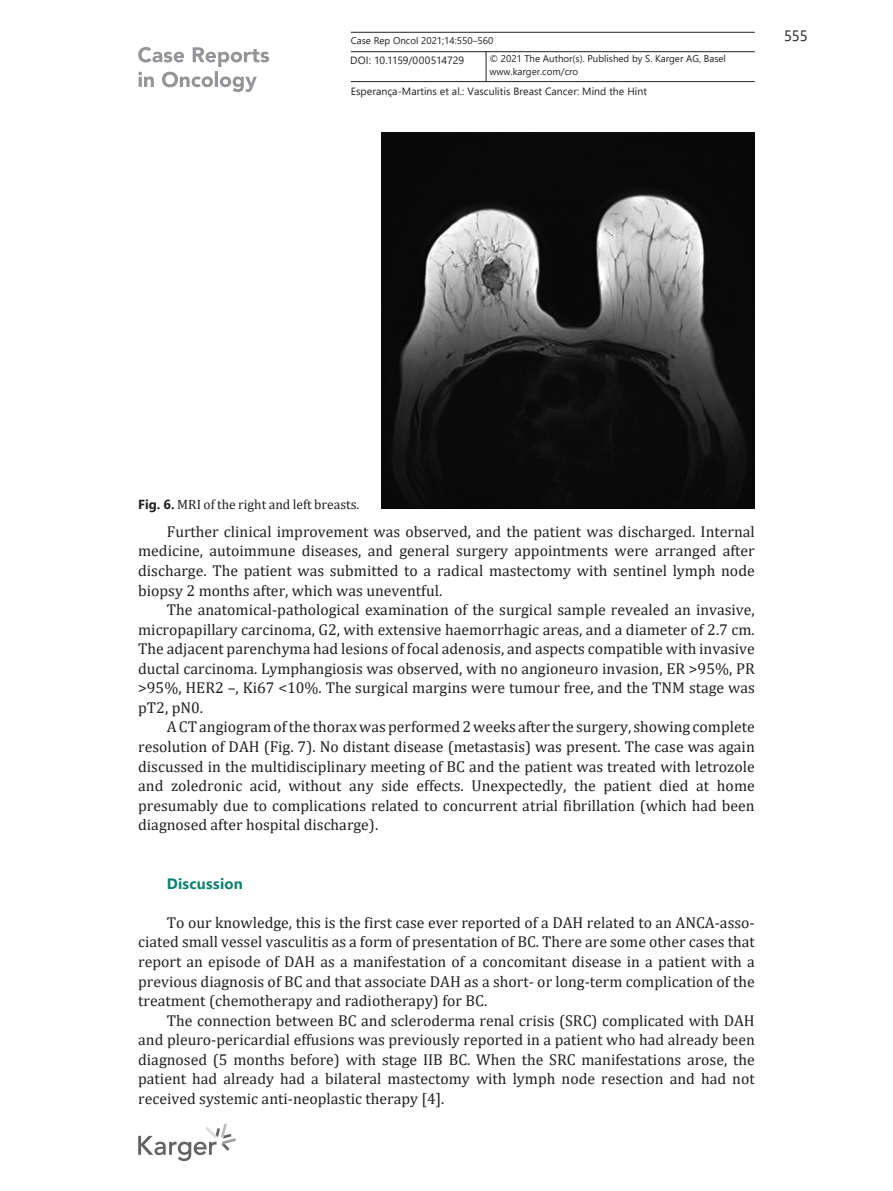
<style>
.page{position:relative;width:893px;height:1191px;background:#fff}
.page>*{position:absolute;margin:0;border:0;box-sizing:border-box;transform-origin:0 0}
.t1{font:15.75px/19.5px "Cambria";color:#231f20;text-align:justify}
.t2{font:700 15px "Segoe UI";letter-spacing:.015em;color:#0c8270}
.t3{font:15px "Segoe UI";color:#231f20}
.t4{font:13.5px "Cambria";color:#231f20}
.t5{font:10.5px "Segoe UI";letter-spacing:.005em;color:#231f20}
.t6{font:9.75px "Segoe UI";color:#231f20}
.s1{font-family:"Segoe UI";font-weight:700;font-size:13.2px}
</style>
<div class="page">
<svg style="left:138px;top:47px;width:131px;height:45px"></svg>
<hr style="left:351px;top:51px;width:404px;height:1px;background:#231f20">
<hr style="left:351px;top:81px;width:404px;height:1px;background:#231f20">
<hr style="left:351px;top:32px;width:404px;height:1px;background:#231f20">
<hr style="left:486px;top:51px;width:1px;height:30px;background:#231f20">
<svg style="left:138px;top:1123px;width:98px;height:38px"></svg>
<img style="left:382px;top:133px;width:373px;height:375px">
<p class="t6" style="left:351px;top:31px;width:144px">Case Rep Oncol 2021;14:550–560</p>
<p class="t5" style="left:350px;top:50px;width:116px">DOI: 10.1159/000514729</p>
<p class="t6" style="left:489px;top:50px;width:238px">© 2021 The Author(s). Published by S. Karger AG, Basel</p>
<p class="t6" style="left:489px;top:62px;width:90px">www.karger.com/cro</p>
<p class="t5" style="left:351px;top:81px;width:298px">Esperança-Martins et al.: Vasculitis Breast Cancer: Mind the Hint</p>
<p class="t3" style="left:784px;top:22px;width:25px">555</p>
<p class="t4" style="left:138px;top:496px;width:223px"><span class="s1">Fig. 6.</span> MRI of the right and left breasts.</p>
<p class="t1" style="left:138px;top:522px;width:618px;text-indent:29px">Further clinical improvement was observed, and the patient was discharged. Internal medicine, autoimmune diseases, and general surgery appointments were arranged after discharge. The patient was submitted to a radical mastectomy with sentinel lymph node biopsy 2 months after, which was uneventful.</p>
<p class="t1" style="left:138px;top:600px;width:618px;text-indent:29px">The anatomical-pathological examination of the surgical sample revealed an invasive, micropapillary carcinoma, G2, with extensive haemorrhagic areas, and a diameter of 2.7 cm.<br>The adjacent parenchyma had lesions of focal adenosis, and aspects compatible with invasive ductal carcinoma. Lymphangiosis was observed, with no angioneuro invasion, ER &gt;95%, PR &gt;95%, HER2 –, Ki67 &lt;10%. The surgical margins were tumour free, and the TNM stage was pT2, pN0.</p>
<p class="t1" style="left:138px;top:717px;width:618px;text-indent:29px">A CT angiogram of the thorax was performed 2 weeks after the surgery, showing complete resolution of DAH (Fig. 7). No distant disease (metastasis) was present. The case was again discussed in the multidisciplinary meeting of BC and the patient was treated with letrozole and zoledronic acid, without any side effects. Unexpectedly, the patient died at home presumably due to complications related to concurrent atrial fibrillation (which had been diagnosed after hospital discharge).</p>
<p class="t2" style="left:167px;top:869px;width:77px">Discussion</p>
<p class="t1" style="left:138px;top:912px;width:618px;text-indent:29px">To our knowledge, this is the first case ever reported of a DAH related to an ANCA-asso&shy;ciated small vessel vasculitis as a form of presentation of BC. There are some other cases that report an episode of DAH as a manifestation of a concomitant disease in a patient with a previous diagnosis of BC and that associate DAH as a short- or long-term complication of the treatment (chemotherapy and radiotherapy) for BC.</p>
<p class="t1" style="left:138px;top:1010px;width:618px;text-indent:29px">The connection between BC and scleroderma renal crisis (SRC) complicated with DAH and pleuro-pericardial effusions was previously reported in a patient who had already been diagnosed (5 months before) with stage IIB BC. When the SRC manifestations arose, the patient had already had a bilateral mastectomy with lymph node resection and had not received systemic anti-neoplastic therapy [4].</p>
</div>
